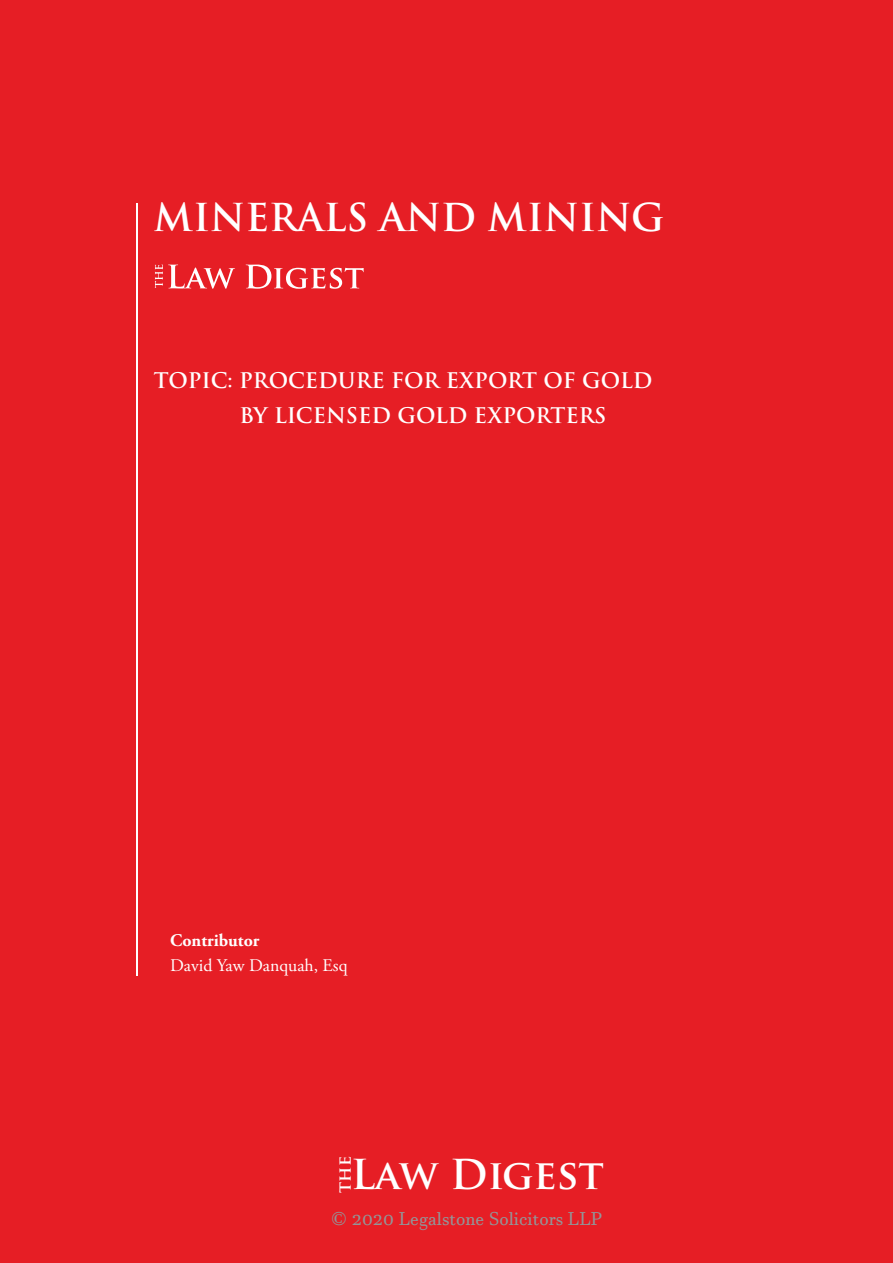
<style>
.page{position:relative;width:893px;height:1263px;background:#e61e25}
.page>*{position:absolute;margin:0;border:0;box-sizing:border-box;transform-origin:0 0}
.t1{font:700 40.2px "Trajan Pro";color:#fff}
.t2{font:700 37.5px "Trajan Pro";color:#fff}
.t3{font:700 21px "Trajan Pro";color:#fff}
.t4{font:18.3px "Javanese Text";color:#939598}
.t5{font:17.85px "Adobe Garamond Pro";color:#fff}
.t6{font:700 17.85px "Adobe Garamond Pro";color:#fff}
.t7{font:700 17.55px "Trajan Pro";color:#fff}
</style>
<div class="page">
<hr style="left:136px;top:203px;width:2px;height:772px;background:#fff">
<svg style="left:155px;top:265px;width:209px;height:24px"></svg>
<p class="t2" style="left:154px;top:194px;width:512px">MINERALS AND MINING</p>
<p class="t3" style="left:154px;top:367px;width:500px">TOPIC: PROCEDURE FOR EXPORT OF GOLD</p>
<p class="t3" style="left:239px;top:402px;width:369px">BY LICENSED GOLD EXPORTERS</p>
<p class="t6" style="left:170px;top:929px;width:91px">Contributor</p>
<p class="t5" style="left:170px;top:954px;width:179px">David Yaw Danquah, Esq</p>
<p class="t7" style="left:334px;top:1193px;width:38px;rotate:-90deg">the</p>
<h1 class="t1" style="left:351px;top:1149px;width:255px">Law Digest</h1>
<p class="t4" style="left:331px;top:1208px;width:273px">© 2020 Legalstone Solicitors LLP</p>
</div>
